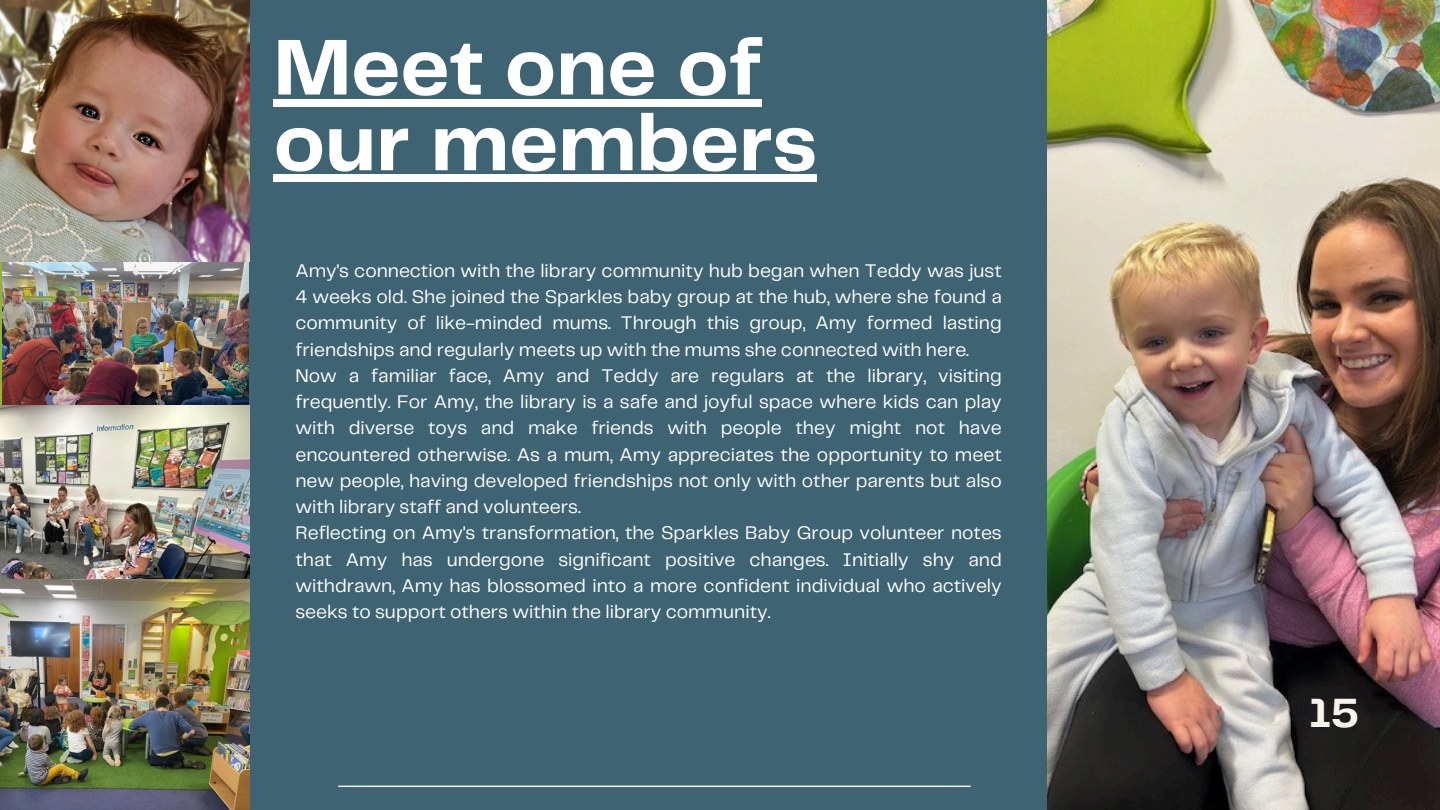
<style>
.page{position:relative;width:1440px;height:810px;background:#fff}
.page>*{position:absolute;margin:0;border:0;box-sizing:border-box;transform-origin:0 0}
.t1{font:700 82px/75.8px "Telegraf";color:#fff}
.t2{font:700 42.4px "Telegraf";color:#f8f3ea}
.t3{font:19px/26.2px "Telegraf";color:#fff;text-align:justify}
</style>
<div class="page">
<img style="left:2px;top:262px;width:247px;height:143px">
<div style="left:249px;top:0;width:1191px;height:810px;background:#3e6372"></div>
<hr style="left:338px;top:786px;width:633px;height:1px;background:#f8f3ea">
<img style="left:0;top:0;width:249px;height:262px">
<img style="left:0;top:405px;width:249px;height:175px">
<img style="left:0;top:580px;width:250px;height:230px">
<img style="left:1048px;top:0;width:392px;height:810px">
<div style="left:274px;top:99px;width:488px;height:7px;background:#fff"></div>
<div style="left:274px;top:175px;width:543px;height:7px;background:#fff"></div>
<p class="t1" style="left:274px;top:34px;width:545px">Meet one of our members</p>
<p class="t3" style="left:295px;top:258px;width:708px">Amy's connection with the library community hub began when Teddy was just 4 weeks old. She joined the Sparkles baby group at the hub, where she found a community of like-minded mums. Through this group, Amy formed lasting friendships and regularly meets up with the mums she connected with here.</p>
<p class="t3" style="left:295px;top:363px;width:708px">Now a familiar face, Amy and Teddy are regulars at the library, visiting frequently. For Amy, the library is a safe and joyful space where kids can play with diverse toys and make friends with people they might not have encountered otherwise. As a mum, Amy appreciates the opportunity to meet new people, having developed friendships not only with other parents but also with library staff and volunteers.</p>
<p class="t3" style="left:295px;top:521px;width:708px">Reflecting on Amy's transformation, the Sparkles Baby Group volunteer notes that Amy has undergone significant positive changes. Initially shy and withdrawn, Amy has blossomed into a more confident individual who actively seeks to support others within the library community.</p>
<p class="t2" style="left:1309px;top:694px;width:52px">15</p>
</div>
